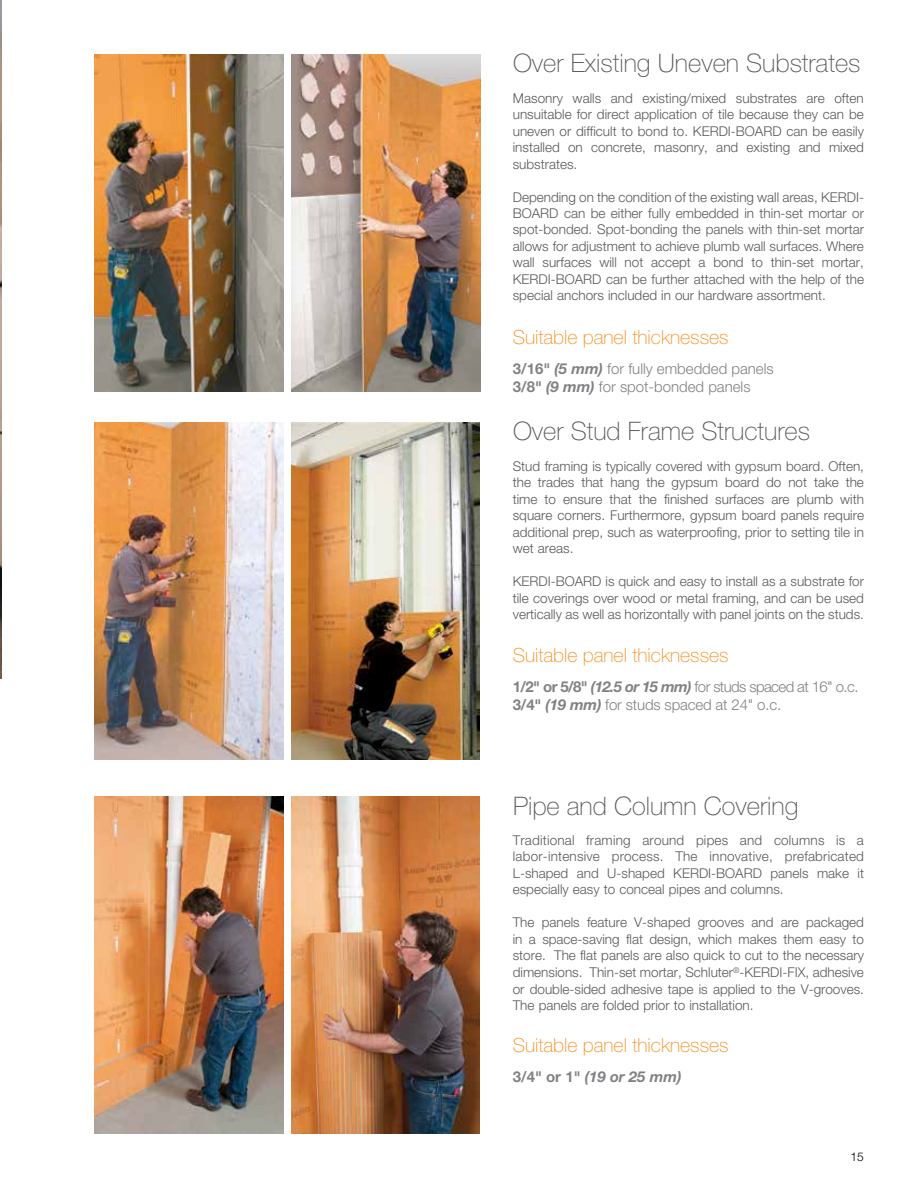
<style>
.page{position:relative;width:918px;height:1188px;background:#fff}
.page>*{position:absolute;margin:0;border:0;box-sizing:border-box;transform-origin:0 0}
.t1{font:100 25.5px "Helvetica Neue LT Pro";color:#58595b}
.t2{font:100 19.5px "Helvetica Neue LT Pro";color:#f78d1e}
.t3{font:300 15px/18px "Helvetica Neue LT Pro";letter-spacing:-.025em;color:#808285}
.t4{font:300 15px/18px "Helvetica Neue LT Pro";color:#808285}
.t5{font:italic 700 15px "Helvetica Neue LT Pro";color:#808285}
.t6{font:300 13.5px/16.5px "Helvetica Neue LT Pro";color:#58595b;text-align:justify}
.t7{font:300 12px "Helvetica Neue LT Pro";color:#000}
.s1{font-weight:700}
.s2{font-weight:700;font-style:italic}
.s3{font-style:normal}
</style>
<div class="page">
<img style="left:0;top:0;width:2px;height:678px">
<img style="left:94px;top:54px;width:190px;height:338px">
<img style="left:94px;top:422px;width:190px;height:338px">
<img style="left:94px;top:796px;width:190px;height:338px">
<img style="left:291px;top:54px;width:189px;height:338px">
<img style="left:291px;top:796px;width:188px;height:338px">
<img style="left:291px;top:422px;width:188px;height:338px">
<h1 class="t1" style="left:513px;top:49px;width:349px">Over Existing Uneven Substrates</h1>
<p class="t6" style="left:513px;top:89px;width:353px">Masonry walls and existing/mixed substrates are often unsuitable for direct application of tile because they can be uneven or difficult to bond to. KERDI-BOARD can be easily installed on concrete, masonry, and existing and mixed substrates.</p>
<p class="t6" style="left:513px;top:188px;width:353px">Depending on the condition of the existing wall areas, KERDI-BOARD can be either fully embedded in thin-set mortar or spot-bonded. Spot-bonding the panels with thin-set mortar allows for adjustment to achieve plumb wall surfaces. Where wall surfaces will not accept a bond to thin-set mortar, KERDI-BOARD can be further attached with the help of the special anchors included in our hardware assortment.</p>
<h2 class="t2" style="left:513px;top:326px;width:217px">Suitable panel thicknesses</h2>
<p class="t4" style="left:513px;top:359px;width:262px"><span class="s1">3/16"</span> <span class="s2">(5 mm)</span> for fully embedded panels<br><span class="s1">3/8"</span> <span class="s2">(9 mm)</span> for spot-bonded panels</p>
<h1 class="t1" style="left:513px;top:417px;width:299px">Over Stud Frame Structures</h1>
<p class="t6" style="left:513px;top:457px;width:353px">Stud framing is typically covered with gypsum board. Often, the trades that hang the gypsum board do not take the time to ensure that the finished surfaces are plumb with square corners. Furthermore, gypsum board panels require additional prep, such as waterproofing, prior to setting tile in wet areas.</p>
<p class="t6" style="left:513px;top:573px;width:353px">KERDI-BOARD is quick and easy to install as a substrate for tile coverings over wood or metal framing, and can be used vertically as well as horizontally with panel joints on the studs.</p>
<h2 class="t2" style="left:513px;top:644px;width:217px">Suitable panel thicknesses</h2>
<p class="t3" style="left:513px;top:677px;width:347px"><span class="s1">1/2" or 5/8"</span> <span class="s2">(12.5 or 15 mm)</span> for studs spaced at 16" o.c.<br><span class="s1">3/4"</span> <span class="s2">(19 mm)</span> for studs spaced at 24" o.c.</p>
<h1 class="t1" style="left:513px;top:791px;width:287px">Pipe and Column Covering</h1>
<p class="t6" style="left:513px;top:832px;width:353px">Traditional framing around pipes and columns is a labor-intensive process. The innovative, prefabricated L-shaped and U-shaped KERDI-BOARD panels make it especially easy to conceal pipes and columns.</p>
<p class="t6" style="left:513px;top:914px;width:353px">The panels feature V-shaped grooves and are packaged in a space-saving flat design, which makes them easy to store. The flat panels are also quick to cut to the necessary dimensions. Thin-set mortar, Schluter<sup>®</sup>-KERDI-FIX, adhesive or double-sided adhesive tape is applied to the V-grooves.<br>The panels are folded prior to installation.</p>
<h2 class="t2" style="left:513px;top:1034px;width:217px">Suitable panel thicknesses</h2>
<p class="t5" style="left:513px;top:1068px;width:170px"><span class="s3">3/4" or 1"</span> (19 or 25 mm)</p>
<p class="t7" style="left:851px;top:1149px;width:15px">15</p>
</div>
